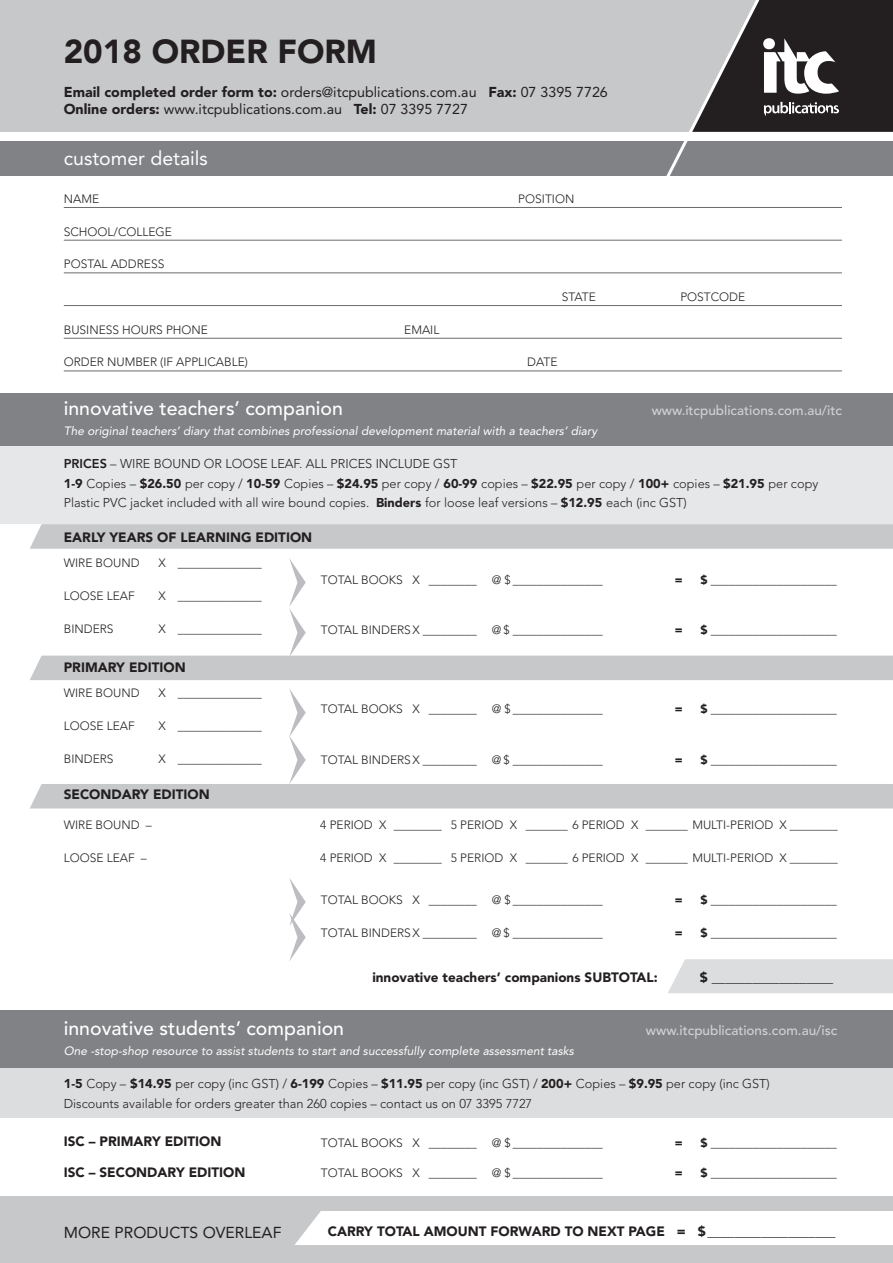
<style>
.page{position:relative;width:893px;height:1263px;background:#fff}
.page>*{position:absolute;margin:0;border:0;box-sizing:border-box;transform-origin:0 0}
.t1{font:900 33px "Avenir";color:#231f20}
.Headings{font:500 19.5px "Avenir";color:#fff}
.Headings-2{font:19.5px "Avenir";color:#fff}
.Headings-3{font:15.75px "Avenir";color:#231f20}
.t2{font:14.25px "Avenir";color:#231f20}
.book_subheads{font:900 13.5px "Avenir";color:#231f20}
.Headings-4{font:500 13.5px "Avenir";color:#d1d2d4}
.body_copy{font:300 12.75px "Avenir";color:#231f20}
.Second_bit{font:300 12px "Avenir";color:#231f20}
.Second_bit-2{font:900 12px "Avenir";color:#231f20}
.prduct_byline{font:italic 12px "Avenir";color:#fff}
.SECONDARY{font:300 12px "Avenir";color:#231f20}
.FIRST_BIT{font:300 12px "Avenir";color:#231f20}
.body_copy-2{font:300 12px "Avenir";color:#231f20}
.s1{font-weight:900}
.s2{font-weight:800}
</style>
<div class="page">
<svg style="left:654px;top:1068px;width:38px;height:1px"></svg>
<div style="left:0;top:393px;width:893px;height:53px;background:#808285"></div>
<div style="left:0;top:1010px;width:893px;height:58px;background:#808285"></div>
<div style="left:668px;top:959px;width:225px;height:34px;background:#dcdddf"></div>
<svg style="left:30px;top:524px;width:863px;height:25px;background:#c8c9cb"></svg>
<div style="left:0;top:0;width:893px;height:132px;background:#c7c8ca"></div>
<div style="left:0;top:141px;width:893px;height:34px;background:#808285"></div>
<div style="left:0;top:446px;width:893px;height:78px;background:#e6e7e9"></div>
<hr style="left:64px;top:207px;width:778px;height:1px;background:#6c6d70">
<hr style="left:64px;top:240px;width:778px;height:1px;background:#6c6d70">
<hr style="left:64px;top:272px;width:778px;height:1px;background:#6c6d70">
<hr style="left:64px;top:305px;width:778px;height:1px;background:#6c6d70">
<hr style="left:64px;top:338px;width:778px;height:1px;background:#6c6d70">
<hr style="left:64px;top:371px;width:778px;height:1px;background:#6c6d70">
<svg style="left:657px;top:0;width:236px;height:176px"></svg>
<svg style="left:30px;top:558px;width:863px;height:122px"></svg>
<svg style="left:30px;top:689px;width:863px;height:119px"></svg>
<svg style="left:289px;top:878px;width:17px;height:83px"></svg>
<div style="left:0;top:1196px;width:893px;height:67px;background:#c7c8ca"></div>
<div style="left:295px;top:1211px;width:598px;height:34px;background:#fff"></div>
<div style="left:0;top:1069px;width:893px;height:49px;background:#dcdddf"></div>
<p class="t1" style="left:64px;top:32px;width:315px">2018 ORDER FORM</p>
<p class="t2" style="left:64px;top:84px;width:546px"><span class="s1">Email completed order form to:</span> orders@itcpublications.com.au <span class="s1">Fax:</span> 07 3395 7726</p>
<p class="t2" style="left:64px;top:101px;width:406px"><span class="s1">Online orders:</span> www.itcpublications.com.au <span class="s1">Tel:</span> 07 3395 7727</p>
<p class="Headings-2" style="left:64px;top:146px;width:146px">customer details</p>
<p class="body_copy-2" style="left:64px;top:192px;width:37px">NAME</p>
<p class="body_copy-2" style="left:518px;top:192px;width:58px">POSITION</p>
<p class="body_copy-2" style="left:64px;top:224px;width:110px">SCHOOL/COLLEGE</p>
<p class="body_copy-2" style="left:64px;top:257px;width:102px">POSTAL ADDRESS</p>
<p class="body_copy-2" style="left:562px;top:290px;width:36px">STATE</p>
<p class="body_copy-2" style="left:680px;top:290px;width:66px">POSTCODE</p>
<p class="body_copy-2" style="left:64px;top:322px;width:146px">BUSINESS HOURS PHONE</p>
<p class="body_copy-2" style="left:404px;top:322px;width:37px">EMAIL</p>
<p class="body_copy-2" style="left:64px;top:355px;width:186px">ORDER NUMBER (IF APPLICABLE)</p>
<p class="body_copy-2" style="left:527px;top:355px;width:32px">DATE</p>
<p class="Headings" style="left:64px;top:397px;width:281px">innovative teachers’ companion</p>
<p class="Headings-4" style="left:652px;top:402px;width:192px">www.itcpublications.com.au/itc</p>
<p class="prduct_byline" style="left:64px;top:423px;width:535px">The original teachers’ diary that combines professional development material with a teachers’ diary</p>
<p class="body_copy" style="left:64px;top:456px;width:395px"><span class="s2">PRICES</span> – WIRE BOUND OR LOOSE LEAF. ALL PRICES INCLUDE GST</p>
<p class="body_copy" style="left:64px;top:476px;width:756px"><span class="s1">1-9</span> Copies – <span class="s1">$26.50</span> per copy / <span class="s1">10-59</span> Copies – <span class="s1">$24.95</span> per copy / <span class="s1">60-99</span> copies – <span class="s1">$22.95</span> per copy / <span class="s1">100+</span> copies – <span class="s1">$21.95</span> per copy</p>
<p class="body_copy" style="left:64px;top:495px;width:625px">Plastic PVC jacket included with all wire bound copies. <span class="s1">Binders</span> for loose leaf versions – <span class="s1">$12.95</span> each (inc GST)</p>
<p class="book_subheads" style="left:64px;top:529px;width:250px">EARLY YEARS OF LEARNING EDITION</p>
<p class="FIRST_BIT" style="left:64px;top:556px;width:77px">WIRE BOUND</p>
<p class="FIRST_BIT" style="left:158px;top:556px;width:105px">X ______________</p>
<p class="FIRST_BIT" style="left:64px;top:589px;width:72px">LOOSE LEAF</p>
<p class="FIRST_BIT" style="left:158px;top:589px;width:105px">X ______________</p>
<p class="FIRST_BIT" style="left:64px;top:621px;width:51px">BINDERS</p>
<p class="FIRST_BIT" style="left:158px;top:621px;width:105px">X ______________</p>
<p class="Second_bit" style="left:321px;top:573px;width:157px">TOTAL BOOKS X ________</p>
<p class="Second_bit" style="left:492px;top:573px;width:112px">@ $ _______________</p>
<p class="Second_bit-2" style="left:675px;top:572px;width:9px">=</p>
<p class="Second_bit-2" style="left:700px;top:572px;width:138px">$ _____________________</p>
<p class="Second_bit" style="left:321px;top:623px;width:157px">TOTAL BINDERSX _________</p>
<p class="Second_bit" style="left:492px;top:623px;width:112px">@ $ _______________</p>
<p class="Second_bit-2" style="left:675px;top:623px;width:9px">=</p>
<p class="Second_bit-2" style="left:700px;top:623px;width:138px">$ _____________________</p>
<p class="book_subheads" style="left:64px;top:659px;width:123px">PRIMARY EDITION</p>
<p class="FIRST_BIT" style="left:64px;top:686px;width:77px">WIRE BOUND</p>
<p class="FIRST_BIT" style="left:158px;top:686px;width:105px">X ______________</p>
<p class="FIRST_BIT" style="left:64px;top:719px;width:72px">LOOSE LEAF</p>
<p class="FIRST_BIT" style="left:158px;top:719px;width:105px">X ______________</p>
<p class="FIRST_BIT" style="left:64px;top:752px;width:51px">BINDERS</p>
<p class="FIRST_BIT" style="left:158px;top:752px;width:105px">X ______________</p>
<p class="book_subheads" style="left:64px;top:786px;width:147px">SECONDARY EDITION</p>
<p class="Second_bit" style="left:321px;top:702px;width:157px">TOTAL BOOKS X ________</p>
<p class="Second_bit" style="left:492px;top:702px;width:112px">@ $ _______________</p>
<p class="Second_bit-2" style="left:675px;top:702px;width:9px">=</p>
<p class="Second_bit-2" style="left:700px;top:702px;width:138px">$ _____________________</p>
<p class="Second_bit" style="left:321px;top:753px;width:157px">TOTAL BINDERSX _________</p>
<p class="Second_bit" style="left:492px;top:753px;width:112px">@ $ _______________</p>
<p class="Second_bit-2" style="left:675px;top:752px;width:9px">=</p>
<p class="Second_bit-2" style="left:700px;top:752px;width:138px">$ _____________________</p>
<p class="SECONDARY" style="left:64px;top:818px;width:90px">WIRE BOUND –</p>
<p class="SECONDARY" style="left:320px;top:818px;width:519px">4 PERIOD X ________ 5 PERIOD X _______ 6 PERIOD X _______ MULTI-PERIOD X ________</p>
<p class="SECONDARY" style="left:64px;top:851px;width:85px">LOOSE LEAF –</p>
<p class="SECONDARY" style="left:320px;top:851px;width:519px">4 PERIOD X ________ 5 PERIOD X _______ 6 PERIOD X _______ MULTI-PERIOD X ________</p>
<p class="Second_bit" style="left:321px;top:893px;width:157px">TOTAL BOOKS X ________</p>
<p class="Second_bit" style="left:492px;top:893px;width:112px">@ $ _______________</p>
<p class="Second_bit-2" style="left:675px;top:893px;width:9px">=</p>
<p class="Second_bit-2" style="left:700px;top:893px;width:138px">$ _____________________</p>
<p class="Second_bit" style="left:321px;top:925px;width:157px">TOTAL BINDERSX _________</p>
<p class="Second_bit" style="left:492px;top:925px;width:112px">@ $ _______________</p>
<p class="Second_bit-2" style="left:675px;top:925px;width:9px">=</p>
<p class="Second_bit-2" style="left:700px;top:925px;width:138px">$ _____________________</p>
<p class="book_subheads" style="left:372px;top:969px;width:287px">innovative teachers’ companions SUBTOTAL:</p>
<p class="book_subheads" style="left:700px;top:969px;width:135px">$ __________________</p>
<p class="Headings" style="left:64px;top:1017px;width:282px">innovative students’ companion</p>
<p class="Headings-4" style="left:646px;top:1022px;width:193px">www.itcpublications.com.au/isc</p>
<p class="prduct_byline" style="left:64px;top:1044px;width:512px">One -stop-shop resource to assist students to start and successfully complete assessment tasks</p>
<p class="body_copy" style="left:64px;top:1076px;width:708px"><span class="s1">1-5</span> Copy – <span class="s1">$14.95</span> per copy (inc GST) / <span class="s1">6-199</span> Copies – <span class="s1">$11.95</span> per copy (inc GST) / <span class="s1">200+</span> Copies – <span class="s1">$9.95</span> per copy (inc GST)</p>
<p class="body_copy" style="left:64px;top:1096px;width:470px">Discounts available for orders greater than 260 copies – contact us on 07 3395 7727</p>
<p class="book_subheads" style="left:64px;top:1133px;width:159px">ISC – PRIMARY EDITION</p>
<p class="book_subheads" style="left:64px;top:1164px;width:183px">ISC – SECONDARY EDITION</p>
<p class="Headings-3" style="left:64px;top:1224px;width:219px">MORE PRODUCTS OVERLEAF</p>
<p class="Second_bit" style="left:321px;top:1135px;width:157px">TOTAL BOOKS X ________</p>
<p class="Second_bit" style="left:492px;top:1135px;width:112px">@ $ _______________</p>
<p class="Second_bit-2" style="left:675px;top:1135px;width:9px">=</p>
<p class="Second_bit-2" style="left:700px;top:1135px;width:138px">$ _____________________</p>
<p class="Second_bit" style="left:321px;top:1166px;width:157px">TOTAL BOOKS X ________</p>
<p class="Second_bit" style="left:492px;top:1166px;width:112px">@ $ _______________</p>
<p class="Second_bit-2" style="left:675px;top:1166px;width:9px">=</p>
<p class="Second_bit-2" style="left:700px;top:1166px;width:138px">$ _____________________</p>
<p class="book_subheads" style="left:328px;top:1223px;width:509px">CARRY TOTAL AMOUNT FORWARD TO NEXT PAGE = $___________________</p>
</div>
